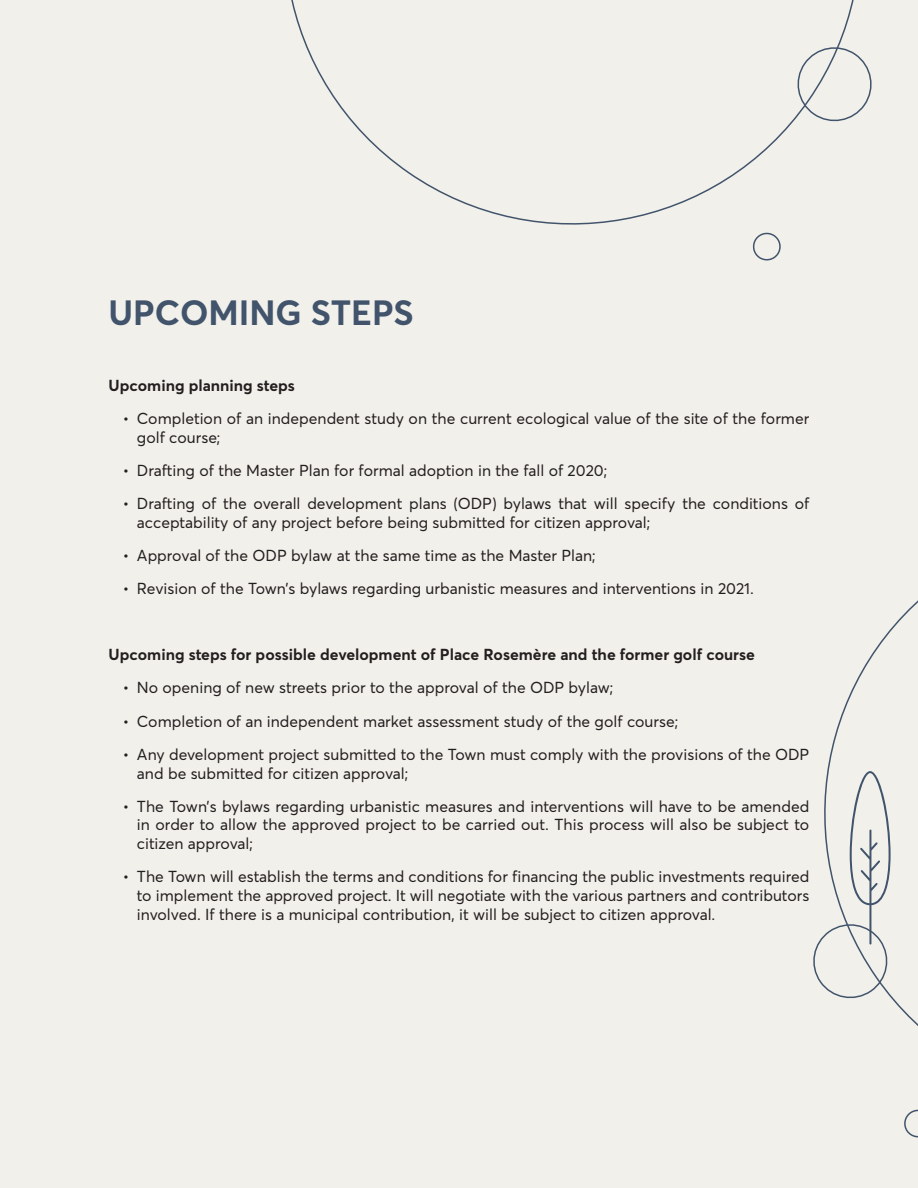
<style>
.page{position:relative;width:918px;height:1188px;background:#f2f0eb}
.page>*{position:absolute;margin:0;border:0;box-sizing:border-box;transform-origin:0 0}
.t1{font:700 34.65px "Averta";color:#41546b}
.t2{font:15.75px/18.9px "Averta";color:#231f20}
.t3{font:700 15.75px "Averta";color:#231f20}
</style>
<div class="page">
<svg style="left:291px;top:0;width:563px;height:225px"></svg>
<svg style="left:751px;top:43px;width:121px;height:218px"></svg>
<svg style="left:827px;top:600px;width:91px;height:171px"></svg>
<svg style="left:813px;top:771px;width:105px;height:367px"></svg>
<p class="t1" style="left:109px;top:291px;width:307px">UPCOMING STEPS</p>
<p class="t3" style="left:109px;top:375px;width:188px">Upcoming planning steps</p>
<p class="t2" style="left:137px;top:409px;width:674px;text-indent:-14px">• Completion of an independent study on the current ecological value of the site of the former golf course;</p>
<p class="t2" style="left:123px;top:461px;width:486px">• Drafting of the Master Plan for formal adoption in the fall of 2020;</p>
<p class="t2" style="left:137px;top:494px;width:674px;text-indent:-14px">• Drafting of the overall development plans (ODP) bylaws that will specify the conditions of acceptability of any project before being submitted for citizen approval;</p>
<p class="t2" style="left:123px;top:546px;width:475px">• Approval of the ODP bylaw at the same time as the Master Plan;</p>
<p class="t2" style="left:123px;top:579px;width:633px">• Revision of the Town’s bylaws regarding urbanistic measures and interventions in 2021.</p>
<p class="t3" style="left:109px;top:645px;width:648px">Upcoming steps for possible development of Place Rosemère and the former golf course</p>
<p class="t2" style="left:123px;top:678px;width:492px">• No opening of new streets prior to the approval of the ODP bylaw;</p>
<p class="t2" style="left:123px;top:711px;width:557px">• Completion of an independent market assessment study of the golf course;</p>
<p class="t2" style="left:137px;top:744px;width:674px;text-indent:-14px">• Any development project submitted to the Town must comply with the provisions of the ODP and be submitted for citizen approval;</p>
<p class="t2" style="left:137px;top:796px;width:674px;text-align:justify;text-indent:-14px">• The Town’s bylaws regarding urbanistic measures and interventions will have to be amended in order to allow the approved project to be carried out. This process will also be subject to citizen approval;</p>
<p class="t2" style="left:137px;top:867px;width:674px;text-align:justify;text-indent:-14px">• The Town will establish the terms and conditions for financing the public investments required to implement the approved project. It will negotiate with the various partners and contributors involved. If there is a municipal contribution, it will be subject to citizen approval.</p>
</div>
